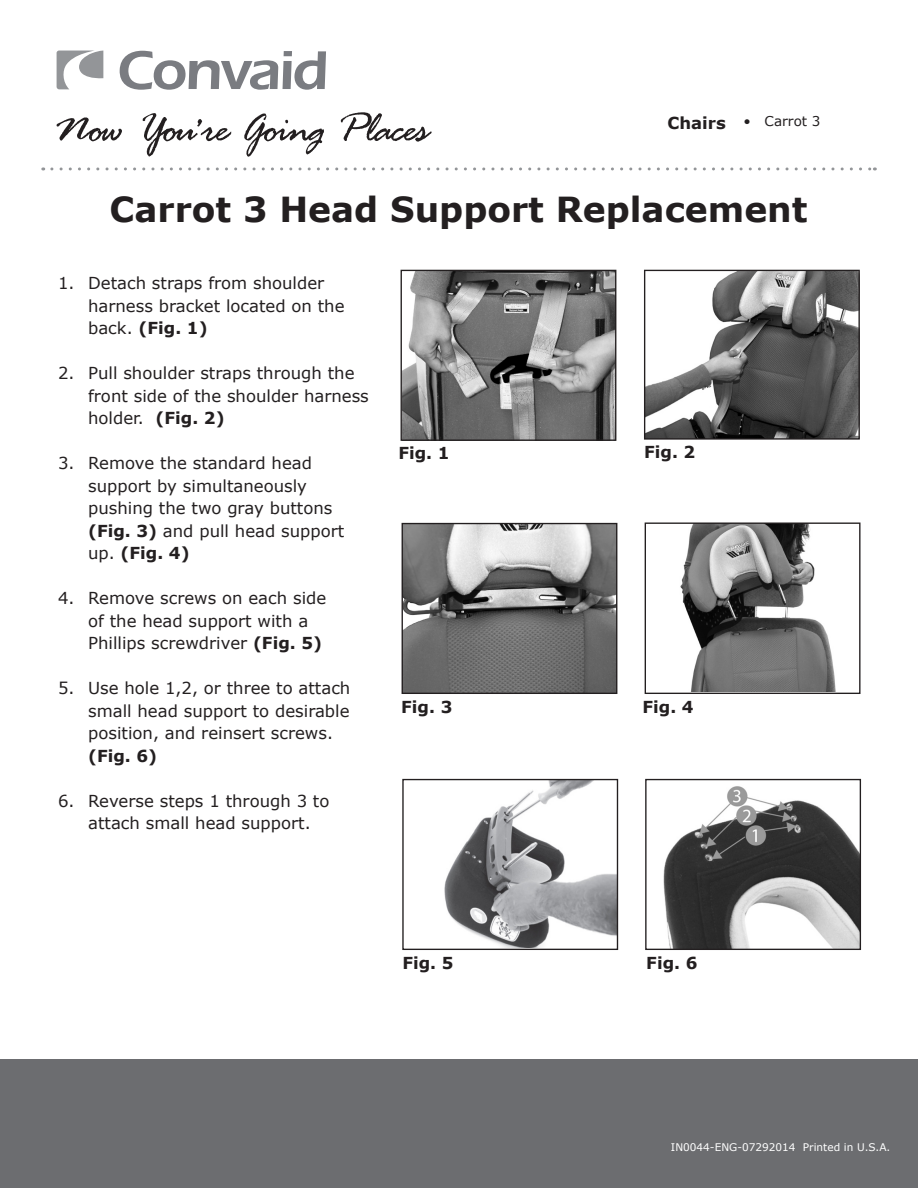
<style>
.page{position:relative;width:918px;height:1188px;background:#fff}
.page>*{position:absolute;margin:0;border:0;box-sizing:border-box;transform-origin:0 0}
.t1{font:700 34.5px "Verdana";color:#231f20}
.Body_Copy{font:16.5px/22.5px "Verdana";color:#231f20}
.Body_Copy-2{font:700 16.5px "Verdana";color:#231f20}
.Body_Copy-3{font:13.5px "Verdana";color:#231f20}
.Call_statement{font:10.5px "Verdana";color:#fff}
.s1{font-weight:700}
</style>
<div class="page">
<img style="left:403px;top:272px;width:211px;height:167px">
<div style="left:401px;top:270px;width:215px;height:171px;border:1px solid #231f20"></div>
<img style="left:646px;top:272px;width:212px;height:166px">
<div style="left:644px;top:270px;width:216px;height:170px;border:1px solid #231f20"></div>
<img style="left:404px;top:525px;width:211px;height:167px">
<div style="left:402px;top:523px;width:215px;height:171px;border:1px solid #231f20"></div>
<img style="left:680px;top:525px;width:156px;height:167px">
<div style="left:645px;top:523px;width:216px;height:171px;border:1px solid #231f20"></div>
<img style="left:444px;top:781px;width:172px;height:167px">
<div style="left:402px;top:779px;width:216px;height:171px;border:1px solid #231f20"></div>
<img style="left:663px;top:786px;width:196px;height:162px">
<div style="left:645px;top:779px;width:216px;height:171px;border:1px solid #231f20"></div>
<svg style="left:57px;top:117px;width:65px;height:24px"></svg>
<svg style="left:143px;top:113px;width:88px;height:44px"></svg>
<svg style="left:244px;top:113px;width:80px;height:44px"></svg>
<svg style="left:341px;top:112px;width:91px;height:30px"></svg>
<svg style="left:57px;top:50px;width:46px;height:39px"></svg>
<svg style="left:119px;top:51px;width:207px;height:39px"></svg>
<svg style="left:52px;top:167px;width:823px;height:3px"></svg>
<div style="left:0;top:1060px;width:918px;height:128px;background:#6c6d70"></div>
<p class="Body_Copy-2" style="left:667px;top:112px;width:60px">Chairs</p>
<p class="Body_Copy-3" style="left:744px;top:113px;width:78px">• Carrot 3</p>
<p class="t1" style="left:110px;top:188px;width:700px">Carrot 3 Head Support Replacement</p>
<p class="Body_Copy" style="left:88px;top:272px;width:258px;text-indent:-30px">1. Detach straps from shoulder harness bracket located on the back. <span class="s1">(Fig. 1)</span></p>
<p class="Body_Copy" style="left:88px;top:362px;width:282px;text-indent:-30px">2. Pull shoulder straps through the front side of the shoulder harness holder. <span class="s1">(Fig. 2)</span></p>
<p class="Body_Copy" style="left:58px;top:452px;width:255px">3. Remove the standard head</p>
<p class="Body_Copy" style="left:88px;top:474px;width:258px">support by simultaneously pushing the two gray buttons <span class="s1">(Fig. 3)</span> and pull head support up. <span class="s1">(Fig. 4)</span></p>
<p class="Body_Copy" style="left:58px;top:587px;width:270px">4. Remove screws on each side</p>
<p class="Body_Copy" style="left:88px;top:609px;width:222px">of the head support with a</p>
<p class="Body_Copy" style="left:88px;top:632px;width:236px">Phillips screwdriver <span class="s1">(Fig. 5)</span></p>
<p class="Body_Copy" style="left:58px;top:677px;width:294px">5. Use hole 1,2, or three to attach</p>
<p class="Body_Copy" style="left:88px;top:699px;width:263px">small head support to desirable</p>
<p class="Body_Copy" style="left:88px;top:722px;width:246px">position, and reinsert screws.</p>
<p class="Body_Copy-2" style="left:88px;top:745px;width:71px">(Fig. 6)</p>
<p class="Body_Copy" style="left:58px;top:789px;width:273px">6. Reverse steps 1 through 3 to</p>
<p class="Body_Copy" style="left:88px;top:812px;width:224px">attach small head support.</p>
<p class="Body_Copy-2" style="left:398px;top:443px;width:53px">Fig. 1</p>
<p class="Body_Copy-2" style="left:644px;top:442px;width:53px">Fig. 2</p>
<p class="Body_Copy-2" style="left:401px;top:696px;width:53px">Fig. 3</p>
<p class="Body_Copy-2" style="left:642px;top:696px;width:53px">Fig. 4</p>
<p class="Body_Copy-2" style="left:402px;top:953px;width:53px">Fig. 5</p>
<p class="Body_Copy-2" style="left:646px;top:953px;width:53px">Fig. 6</p>
<p class="Call_statement" style="left:671px;top:1140px;width:221px">IN0044-ENG-07292014 Printed in U.S.A.</p>
</div>
